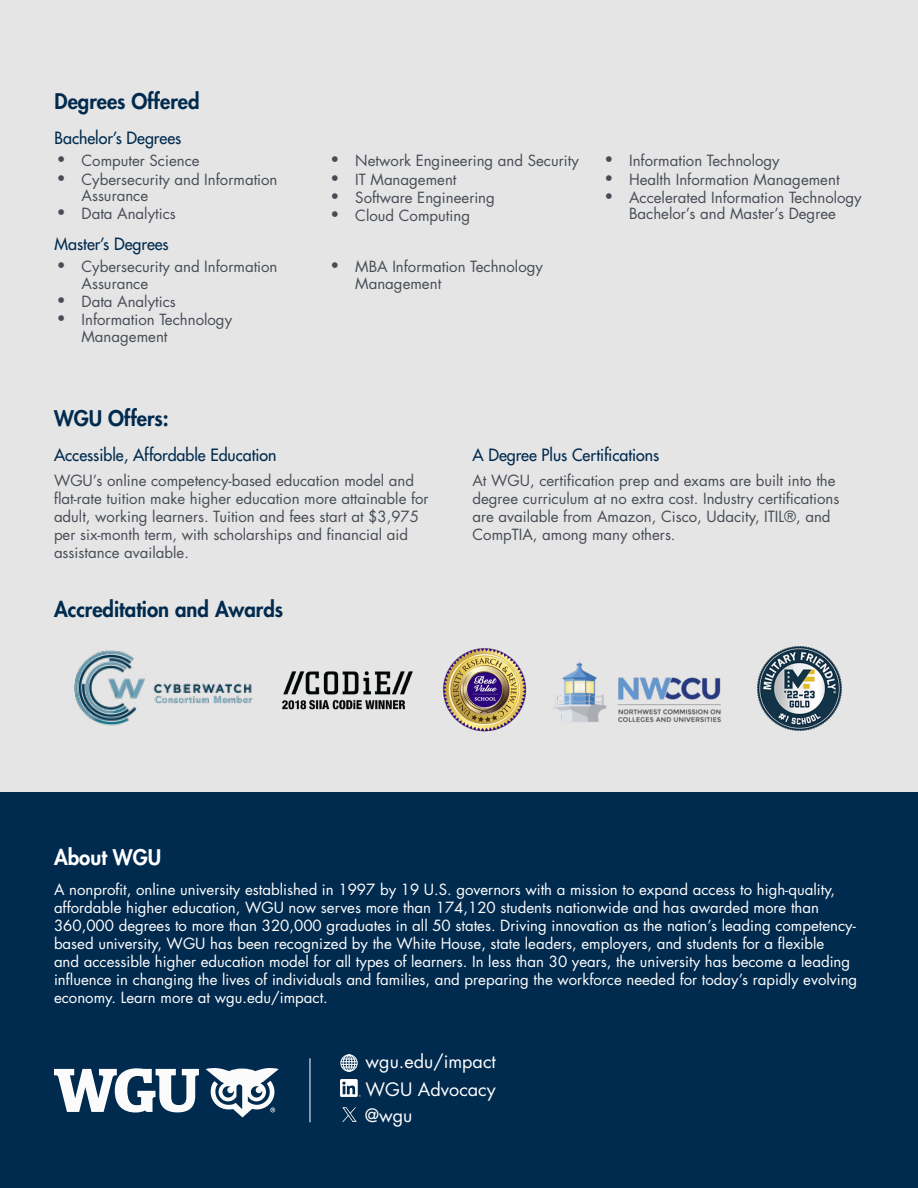
<style>
.page{position:relative;width:918px;height:1188px;background:#e5e5e5}
.page>*{position:absolute;margin:0;border:0;box-sizing:border-box;transform-origin:0 0}
.t1{font:800 21px "Futura Std";color:#002a4e}
.t2{font:800 21px "Futura Std";color:#fff}
.t3{font:18px "Futura Std";color:#fff}
.t4{font:500 16.5px "Futura Std";color:#002a4e}
.t5{font:15px/18px "Futura Std";color:#474c55}
.t6{font:15px/18px "Futura Std";color:#fff}
.s1{font-family:"Futura";font-weight:500;font-size:18px}
</style>
<div class="page">
<div style="left:0;top:793px;width:918px;height:395px;background:#002a4e"></div>
<img style="left:443px;top:648px;width:84px;height:84px">
<img style="left:553px;top:661px;width:168px;height:62px">
<img style="left:74px;top:650px;width:179px;height:76px">
<img style="left:282px;top:671px;width:131px;height:39px">
<img style="left:758px;top:647px;width:83px;height:83px">
<svg style="left:54px;top:1068px;width:145px;height:44px"></svg>
<svg style="left:206px;top:1068px;width:73px;height:49px"></svg>
<img style="left:342px;top:1107px;width:15px;height:15px">
<img style="left:341px;top:1080px;width:20px;height:17px">
<hr style="left:310px;top:1058px;width:1px;height:64px;background:#fff">
<div style="left:341px;top:1055px;width:17px;height:17px;border:1px solid #fff;border-radius:50%"></div>
<div style="left:343px;top:1055px;width:12px;height:17px;border:1px solid #fff;border-radius:50%"></div>
<div style="left:346px;top:1055px;width:6px;height:17px;border:1px solid #fff;border-radius:50%"></div>
<svg style="left:341px;top:1055px;width:16px;height:16px"></svg>
<h1 class="t1" style="left:55px;top:88px;width:147px">Degrees Offered</h1>
<p class="t4" style="left:55px;top:128px;width:128px">Bachelor’s Degrees</p>
<p class="t5" style="left:55px;top:152px;width:147px"><span class="s1">•</span> Computer Science</p>
<p class="t5" style="left:82px;top:171px;width:198px;line-height:16.5px;text-indent:-27px"><span class="s1">•</span> Cybersecurity and Information<br>Assurance</p>
<p class="t5" style="left:55px;top:205px;width:123px"><span class="s1">•</span> Data Analytics</p>
<p class="t4" style="left:55px;top:234px;width:116px">Master’s Degrees</p>
<p class="t5" style="left:82px;top:259px;width:198px;line-height:16.5px;text-indent:-27px"><span class="s1">•</span> Cybersecurity and Information<br>Assurance</p>
<p class="t5" style="left:55px;top:293px;width:123px"><span class="s1">•</span> Data Analytics</p>
<p class="t5" style="left:82px;top:312px;width:152px;line-height:16.5px;text-indent:-27px"><span class="s1">•</span> Information Technology<br>Management</p>
<h1 class="t1" style="left:54px;top:405px;width:116px">WGU Offers:</h1>
<p class="t5" style="left:328px;top:152px;width:252px"><span class="s1">•</span> Network Engineering and Security</p>
<p class="t5" style="left:328px;top:170px;width:130px"><span class="s1">•</span> IT Management</p>
<p class="t5" style="left:328px;top:188px;width:168px"><span class="s1">•</span> Software Engineering</p>
<p class="t5" style="left:328px;top:207px;width:143px"><span class="s1">•</span> Cloud Computing</p>
<p class="t5" style="left:355px;top:259px;width:189px;line-height:16.5px;text-indent:-27px"><span class="s1">•</span> MBA Information Technology<br>Management</p>
<p class="t5" style="left:602px;top:152px;width:179px"><span class="s1">•</span> Information Technology</p>
<p class="t5" style="left:602px;top:170px;width:239px"><span class="s1">•</span> Health Information Management</p>
<p class="t5" style="left:602px;top:189px;width:261px;line-height:16.5px;text-align:center"><span class="s1">•</span> Accelerated Information Technology<br>Bachelor’s and Master’s Degree</p>
<p class="t4" style="left:54px;top:444px;width:224px">Accessible, Affordable Education</p>
<p class="t5" style="left:54px;top:471px;width:376px">WGU’s online competency-based education model and flat-rate tuition make higher education more attainable for adult, working learners. Tuition and fees start at $3,975 per six-month term, with scholarships and financial aid assistance available.</p>
<h1 class="t1" style="left:54px;top:596px;width:231px">Accreditation and Awards</h1>
<p class="t4" style="left:472px;top:444px;width:188px">A Degree Plus Certifications</p>
<p class="t5" style="left:472px;top:471px;width:368px">At WGU, certification prep and exams are built into the degree curriculum at no extra cost. Industry certifications are available from Amazon, Cisco, Udacity, ITIL®, and CompTIA, among many others.</p>
<h1 class="t2" style="left:54px;top:844px;width:109px">About WGU</h1>
<p class="t6" style="left:54px;top:881px;width:805px">A nonprofit, online university established in 1997 by 19 U.S. governors with a mission to expand access to high-quality, affordable higher education, WGU now serves more than 174,120 students nationwide and has awarded more than 360,000 degrees to more than 320,000 graduates in all 50 states. Driving innovation as the nation’s leading competency&shy;based university, WGU has been recognized by the White House, state leaders, employers, and students for a flexible<br>and accessible higher education model for all types of learners. In less than 30 years, the university has become a leading influence in changing the lives of individuals and families, and preparing the workforce needed for today’s rapidly evolving economy. Learn more at wgu.edu/impact.</p>
<p class="t3" style="left:366px;top:1050px;width:132px">wgu.edu/impact</p>
<p class="t3" style="left:365px;top:1104px;width:49px">@wgu</p>
<p class="t3" style="left:366px;top:1078px;width:132px">WGU Advocacy</p>
</div>
